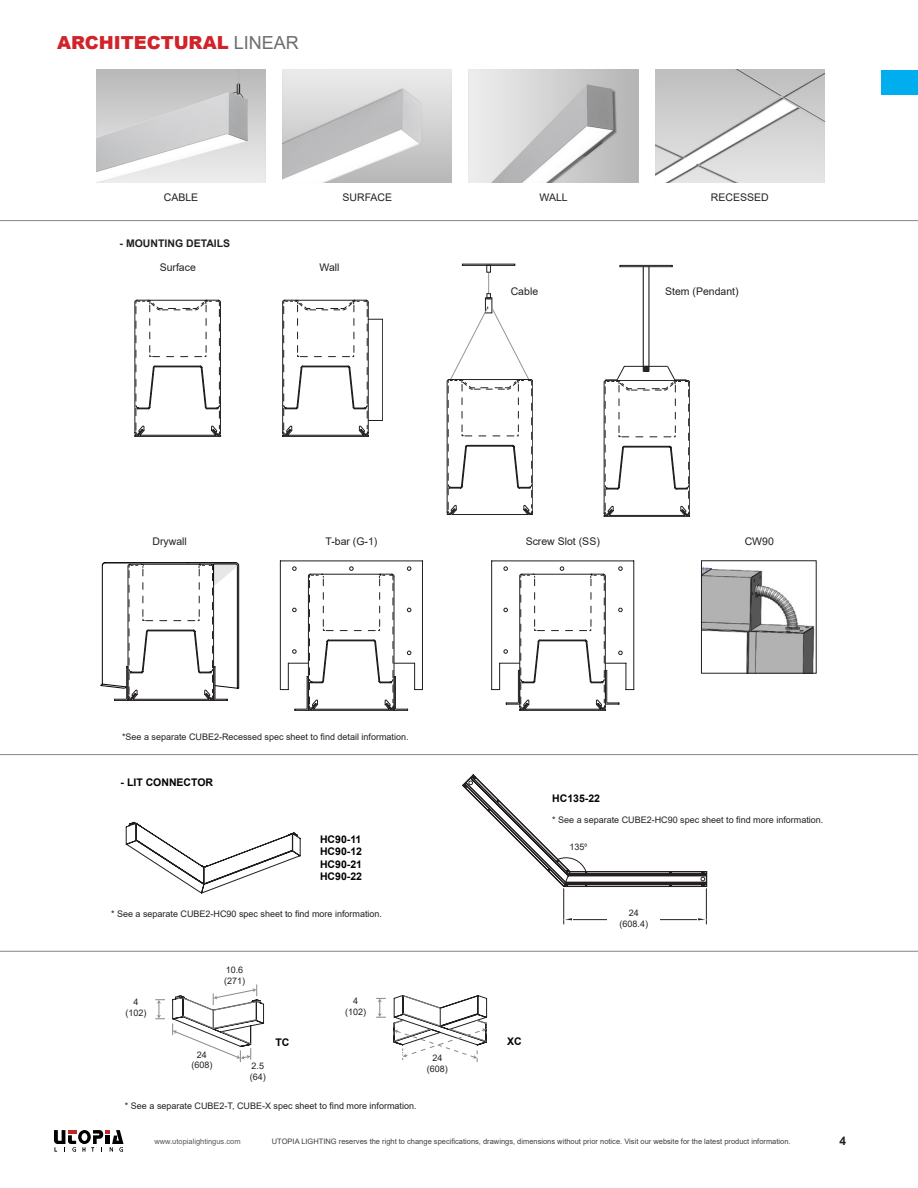
<style>
.page{position:relative;width:918px;height:1188px;background:#fff}
.page>*{position:absolute;margin:0;border:0;box-sizing:border-box;transform-origin:0 0}
.t1{font:900 18px "Arial";color:#d1232a}
.t2{font:700 12px "Arial";color:#231f20}
.t3{font:10.5px "Arial";color:#231f20}
.t4{font:700 10.5px "Arial";color:#000}
.t5{font:700 10.5px "Arial";color:#231f20}
.t6{font:9px "Arial";color:#231f20}
.t7{font:7.5px "Arial";color:#3e3e3f}
.t8{font:7.5px "Arial";color:#57585a}
.s1{font-weight:400;color:#6c6d70}
.s2{font-family:"Arial Narrow"}
</style>
<div class="page">
<div style="left:881px;top:70px;width:37px;height:25px;background:#00aeef"></div>
<svg style="left:54px;top:1130px;width:70px;height:22px"></svg>
<svg style="left:134px;top:300px;width:87px;height:137px"></svg>
<div style="left:462px;top:264px;width:53px;height:2px;border:1px solid #231f20"></div>
<div style="left:486px;top:265px;width:5px;height:8px;border:1px solid #231f20"></div>
<svg style="left:447px;top:272px;width:86px;height:243px"></svg>
<div style="left:620px;top:265px;width:53px;height:2px;border:1px solid #231f20"></div>
<hr style="left:649px;top:267px;width:1px;height:104px;background:#040503">
<hr style="left:643px;top:267px;width:1px;height:104px;background:#040503">
<svg style="left:604px;top:365px;width:86px;height:152px"></svg>
<svg style="left:282px;top:300px;width:101px;height:137px"></svg>
<svg style="left:155px;top:999px;width:10px;height:21px"></svg>
<svg style="left:393px;top:995px;width:95px;height:67px"></svg>
<svg style="left:172px;top:985px;width:214px;height:77px"></svg>
<svg style="left:462px;top:774px;width:245px;height:150px"></svg>
<div style="left:607px;top:910px;width:53px;height:21px;background:#fff"></div>
<div style="left:563px;top:843px;width:30px;height:8px;background:#fff"></div>
<img style="left:97px;top:70px;width:169px;height:113px">
<img style="left:283px;top:70px;width:169px;height:113px">
<img style="left:469px;top:70px;width:169px;height:113px">
<svg style="left:125px;top:821px;width:176px;height:73px"></svg>
<img style="left:655px;top:70px;width:169px;height:113px">
<hr style="left:280px;top:561px;width:1px;height:129px;background:#231f20">
<hr style="left:422px;top:561px;width:1px;height:129px;background:#231f20">
<hr style="left:280px;top:561px;width:142px;height:1px;background:#231f20">
<svg style="left:280px;top:567px;width:143px;height:144px"></svg>
<hr style="left:491px;top:561px;width:1px;height:129px;background:#231f20">
<hr style="left:634px;top:561px;width:1px;height:129px;background:#231f20">
<hr style="left:492px;top:561px;width:142px;height:1px;background:#231f20">
<svg style="left:492px;top:567px;width:142px;height:144px"></svg>
<svg style="left:100px;top:562px;width:139px;height:139px"></svg>
<img style="left:703px;top:567px;width:111px;height:105px">
<div style="left:701px;top:560px;width:115px;height:114px;border:1px solid #231f20"></div>
<hr style="left:0;top:220px;width:918px;height:1px;background:#848480">
<hr style="left:0;top:754px;width:918px;height:1px;background:#848480">
<hr style="left:0;top:951px;width:918px;height:1px;background:#848480">
<p class="t1" style="left:57px;top:30px;width:243px">ARCHITECTURAL <span class="s1">LINEAR</span></p>
<p class="t3" style="left:164px;top:190px;width:36px">CABLE</p>
<p class="t3" style="left:343px;top:190px;width:51px">SURFACE</p>
<p class="t3" style="left:540px;top:190px;width:30px">WALL</p>
<p class="t5" style="left:120px;top:236px;width:112px">- MOUNTING DETAILS</p>
<p class="t3" style="left:160px;top:261px;width:38px">Surface</p>
<p class="t3" style="left:320px;top:261px;width:22px">Wall</p>
<p class="t3" style="left:711px;top:190px;width:59px">RECESSED</p>
<p class="t3" style="left:511px;top:284px;width:29px">Cable</p>
<p class="t3" style="left:665px;top:284px;width:75px">Stem (Pendant)</p>
<p class="t3" style="left:153px;top:535px;width:36px">Drywall</p>
<p class="t3" style="left:326px;top:535px;width:53px">T-bar (G-1)</p>
<p class="t3" style="left:526px;top:535px;width:76px">Screw Slot (SS)</p>
<p class="t3" style="left:745px;top:535px;width:31px">CW90</p>
<p class="t6" style="left:122px;top:731px;width:288px">*See a separate CUBE2-Recessed spec sheet to find detail information.</p>
<p class="t4" style="left:121px;top:775px;width:94px">- LIT CONNECTOR</p>
<p class="t4" style="left:320px;top:832px;width:43px">HC90-11</p>
<p class="t4" style="left:320px;top:844px;width:44px">HC90-12</p>
<p class="t4" style="left:320px;top:857px;width:44px">HC90-21</p>
<p class="t4" style="left:320px;top:869px;width:44px">HC90-22</p>
<p class="t6" style="left:111px;top:907px;width:273px">* See a separate CUBE2-HC90 spec sheet to find more information.</p>
<p class="t6" style="left:133px;top:996px;width:7px">4</p>
<p class="t6" style="left:125px;top:1007px;width:23px">(102)</p>
<p class="t6" style="left:197px;top:1048px;width:12px">24</p>
<p class="t6" style="left:191px;top:1059px;width:23px">(608)</p>
<p class="t6" style="left:226px;top:964px;width:19px">10.6</p>
<p class="t6" style="left:224px;top:975px;width:23px">(271)</p>
<p class="t6" style="left:252px;top:1060px;width:14px">2.5</p>
<p class="t6" style="left:250px;top:1070px;width:18px">(64)</p>
<p class="t6" style="left:353px;top:995px;width:7px">4</p>
<p class="t6" style="left:345px;top:1006px;width:23px">(102)</p>
<p class="t4" style="left:275px;top:1035px;width:15px">TC</p>
<p class="t4" style="left:507px;top:1034px;width:16px">XC</p>
<p class="t6" style="left:432px;top:1052px;width:12px">24</p>
<p class="t6" style="left:427px;top:1062px;width:23px">(608)</p>
<p class="t6" style="left:125px;top:1099px;width:293px">* See a separate CUBE2-T, CUBE-X spec sheet to find more information.</p>
<p class="t4" style="left:552px;top:791px;width:49px">HC135-22</p>
<p class="t6" style="left:552px;top:814px;width:273px">* See a separate CUBE2-HC90 spec sheet to find more information.</p>
<p class="t6" style="left:569px;top:840px;width:19px">135<span class="s2">º</span></p>
<p class="t6" style="left:629px;top:907px;width:12px">24</p>
<p class="t6" style="left:620px;top:918px;width:30px">(608.4)</p>
<p class="t8" style="left:154px;top:1136px;width:88px">www.utopialightingus.com</p>
<p class="t7" style="left:272px;top:1136px;width:520px">UTOPIA LIGHTING reserves the right to change specifications, drawings, dimensions without prior notice. Visit our website for the latest product information.</p>
<h2 class="t2" style="left:839px;top:1133px;width:8px">4</h2>
</div>
